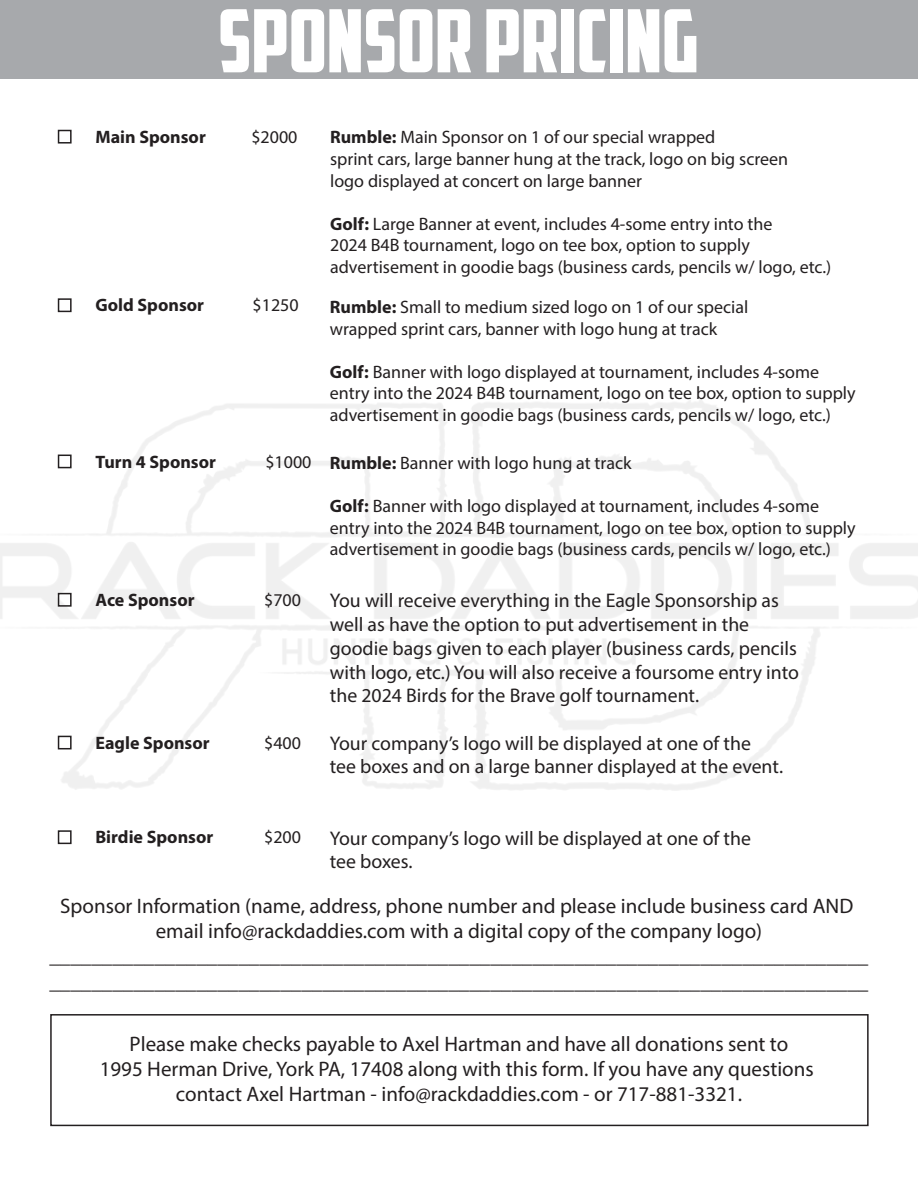
<style>
.page{position:relative;width:918px;height:1188px;background:#fff}
.page>*{position:absolute;margin:0;border:0;box-sizing:border-box;transform-origin:0 0}
.t1{font:87.15px "American Captain";color:#fff}
.t2{font:21px/25.2px "Myriad Pro";color:#231f20;text-align:center}
.t3{font:19.8px/23.7px "Myriad Pro";color:#231f20}
.t4{font:18px/21.6px "Myriad Pro";color:#231f20}
.t5{font:700 18px "Myriad Pro";color:#231f20}
.s1{font-weight:700}
</style>
<div class="page">
<div style="left:58px;top:593px;width:14px;height:14px;border:2px solid #231f20"></div>
<div style="left:58px;top:736px;width:14px;height:13px;border:2px solid #231f20"></div>
<div style="left:58px;top:830px;width:14px;height:14px;border:2px solid #231f20"></div>
<div style="left:58px;top:298px;width:14px;height:14px;border:2px solid #231f20"></div>
<div style="left:58px;top:455px;width:14px;height:13px;border:2px solid #231f20"></div>
<div style="left:58px;top:130px;width:14px;height:14px;border:2px solid #231f20"></div>
<div style="left:50px;top:1014px;width:819px;height:112px;border:2px solid #231f20"></div>
<div style="left:0;top:0;width:918px;height:78px;background:#a7a9ac"></div>
<h1 class="t1" style="left:218px;top:-11px;width:482px">SPONSOR PRICING</h1>
<p class="t5" style="left:95px;top:125px;width:112px">Main Sponsor</p>
<p class="t4" style="left:251px;top:126px;width:48px">$2000</p>
<p class="t4" style="left:330px;top:126px;width:460px"><span class="s1">Rumble:</span> Main Sponsor on 1 of our special wrapped<br>sprint cars, large banner hung at the track, logo on big screen logo displayed at concert on large banner</p>
<p class="t4" style="left:330px;top:213px;width:503px"><span class="s1">Golf:</span> Large Banner at event, includes 4-some entry into the<br>2024 B4B tournament, logo on tee box, option to supply advertisement in goodie bags (business cards, pencils w/ logo, etc.)</p>
<p class="t5" style="left:95px;top:294px;width:110px">Gold Sponsor</p>
<p class="t4" style="left:253px;top:294px;width:48px">$1250</p>
<p class="t4" style="left:330px;top:296px;width:420px"><span class="s1">Rumble:</span> Small to medium sized logo on 1 of our special wrapped sprint cars, banner with logo hung at track</p>
<p class="t4" style="left:330px;top:361px;width:527px"><span class="s1">Golf:</span> Banner with logo displayed at tournament, includes 4-some entry into the 2024 B4B tournament, logo on tee box, option to supply advertisement in goodie bags (business cards, pencils w/ logo, etc.)</p>
<p class="t5" style="left:95px;top:450px;width:122px">Turn 4 Sponsor</p>
<p class="t4" style="left:265px;top:450px;width:48px">$1000</p>
<p class="t4" style="left:330px;top:452px;width:303px"><span class="s1">Rumble:</span> Banner with logo hung at track</p>
<p class="t4" style="left:330px;top:495px;width:527px"><span class="s1">Golf:</span> Banner with logo displayed at tournament, includes 4-some entry into the 2024 B4B tournament, logo on tee box, option to supply advertisement in goodie bags (business cards, pencils w/ logo, etc.)</p>
<p class="t5" style="left:95px;top:588px;width:101px">Ace Sponsor</p>
<p class="t5" style="left:95px;top:731px;width:116px">Eagle Sponsor</p>
<p class="t4" style="left:264px;top:589px;width:38px">$700</p>
<p class="t4" style="left:264px;top:732px;width:38px">$400</p>
<p class="t3" style="left:330px;top:589px;width:471px">You will receive everything in the Eagle Sponsorship as well as have the option to put advertisement in the goodie bags given to each player (business cards, pencils with logo, etc.) You will also receive a foursome entry into the 2024 Birds for the Brave golf tournament.</p>
<p class="t3" style="left:330px;top:731px;width:455px">Your company’s logo will be displayed at one of the<br>tee boxes and on a large banner displayed at the event.</p>
<p class="t5" style="left:95px;top:826px;width:119px">Birdie Sponsor</p>
<p class="t4" style="left:264px;top:826px;width:38px">$200</p>
<p class="t3" style="left:330px;top:826px;width:423px">Your company’s logo will be displayed at one of the tee boxes.</p>
<p class="t2" style="left:49px;top:893px;width:821px">Sponsor Information (name, address, phone number and please include business card AND email info@rackdaddies.com with a digital copy of the company logo) ______________________________________________________________________________ ______________________________________________________________________________</p>
<p class="t2" style="left:100px;top:1031px;width:716px">Please make checks payable to Axel Hartman and have all donations sent to<br>1995 Herman Drive, York PA, 17408 along with this form. If you have any questions contact Axel Hartman - info@rackdaddies.com - or 717-881-3321.</p>
</div>
